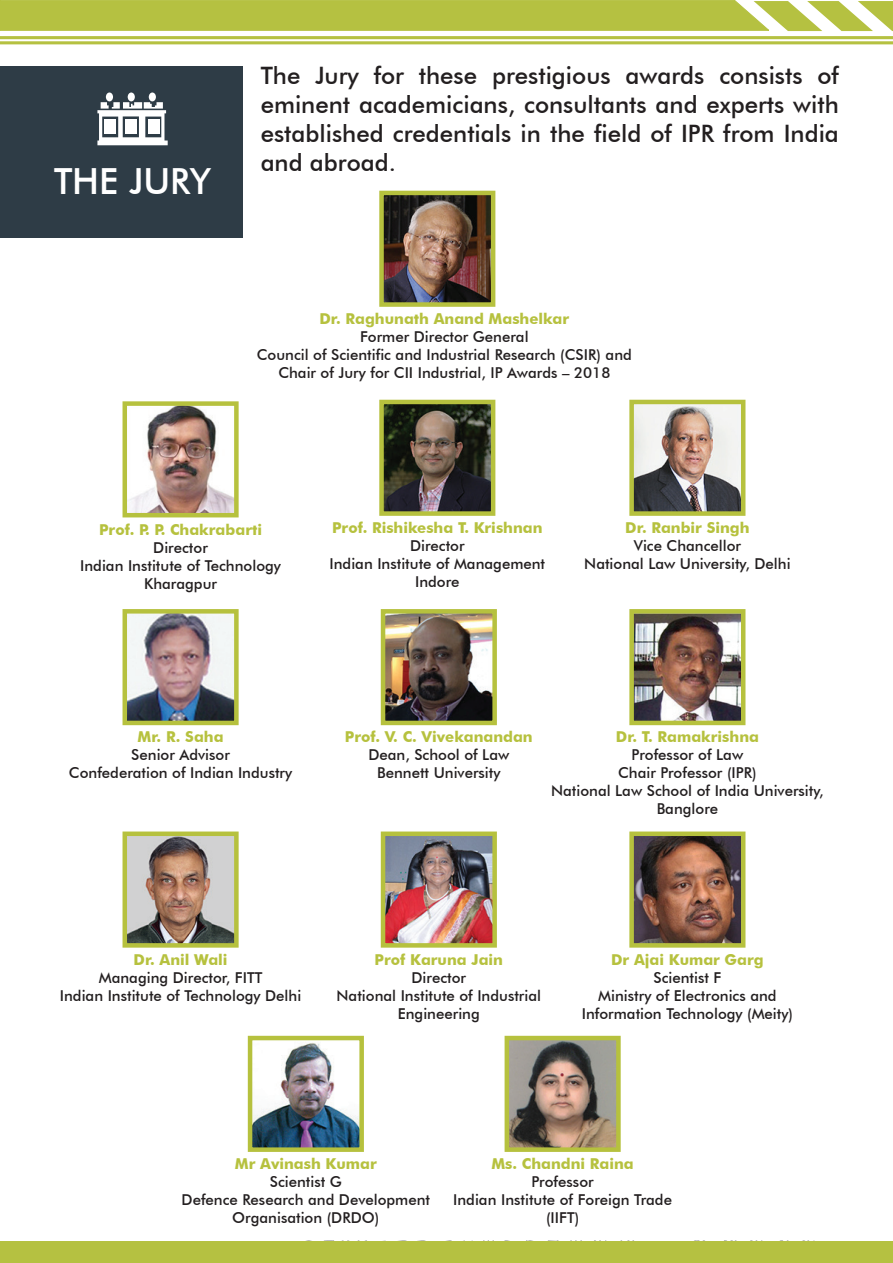
<style>
.page{position:relative;width:893px;height:1263px;background:#fff}
.page>*{position:absolute;margin:0;border:0;box-sizing:border-box;transform-origin:0 0}
.t1{font:500 36px "Futura BT";color:#fff}
.t2{font:500 24px/28.8px "Futura BT";color:#231f20;text-align:justify}
.t3{font:500 15px/18px "Futura BT";color:#231f20;text-align:center}
.t4{font:700 15px "Futura BT";color:#b6c13e}
</style>
<div class="page">
<svg style="left:0;top:0;width:893px;height:44px"></svg>
<div style="left:0;top:1241px;width:893px;height:22px;background:#b5c141"></div>
<div style="left:0;top:66px;width:243px;height:172px;background:#2e3c46"></div>
<svg style="left:97px;top:102px;width:71px;height:43px"></svg>
<div style="left:128px;top:92px;width:7px;height:9px;background:#fff;border-radius:50%"></div>
<div style="left:149px;top:92px;width:7px;height:9px;background:#fff;border-radius:50%"></div>
<div style="left:106px;top:92px;width:7px;height:9px;background:#fff;border-radius:50%"></div>
<div style="left:125px;top:120px;width:11px;height:14px;background:#fff"></div>
<img style="left:384px;top:196px;width:106px;height:106px">
<div style="left:379px;top:191px;width:116px;height:116px;border:4px solid #b6c13e"></div>
<img style="left:384px;top:405px;width:106px;height:106px">
<div style="left:379px;top:400px;width:116px;height:116px;border:4px solid #b6c13e"></div>
<img style="left:128px;top:614px;width:106px;height:106px">
<div style="left:123px;top:609px;width:116px;height:116px;border:4px solid #b6c13e"></div>
<img style="left:128px;top:836px;width:106px;height:107px">
<div style="left:123px;top:831px;width:116px;height:117px;border:4px solid #b6c13e"></div>
<img style="left:253px;top:1042px;width:106px;height:105px">
<div style="left:248px;top:1036px;width:116px;height:116px;border:4px solid #b6c13e"></div>
<img style="left:634px;top:405px;width:106px;height:106px">
<div style="left:629px;top:400px;width:116px;height:116px;border:4px solid #b6c13e"></div>
<img style="left:386px;top:614px;width:106px;height:106px">
<div style="left:381px;top:609px;width:116px;height:116px;border:4px solid #b6c13e"></div>
<img style="left:386px;top:836px;width:106px;height:107px">
<div style="left:381px;top:831px;width:116px;height:117px;border:4px solid #b6c13e"></div>
<img style="left:510px;top:1041px;width:106px;height:106px">
<div style="left:505px;top:1036px;width:116px;height:116px;border:4px solid #b6c13e"></div>
<img style="left:634px;top:614px;width:106px;height:106px">
<div style="left:629px;top:609px;width:116px;height:116px;border:4px solid #b6c13e"></div>
<img style="left:634px;top:836px;width:106px;height:107px">
<div style="left:629px;top:831px;width:116px;height:117px;border:4px solid #b6c13e"></div>
<img style="left:128px;top:406px;width:106px;height:106px">
<div style="left:123px;top:401px;width:116px;height:116px;border:4px solid #b6c13e"></div>
<svg style="left:142px;top:409px;width:8px;height:9px"></svg>
<svg style="left:142px;top:457px;width:8px;height:8px"></svg>
<svg style="left:142px;top:504px;width:8px;height:9px"></svg>
<svg style="left:142px;top:646px;width:8px;height:9px"></svg>
<h1 class="t1" style="left:54px;top:159px;width:159px">THE JURY</h1>
<h2 class="t2" style="left:261px;top:61px;width:580px">The Jury for these prestigious awards consists of eminent academicians, consultants and experts with established credentials in the field of IPR from India and abroad.</h2>
<p class="t4" style="left:319px;top:309px;width:251px">Dr. Raghunath Anand Mashelkar</p>
<p class="t3" style="left:257px;top:327px;width:377px">Former Director General<br>Council of Scientific and Industrial Research (CSIR) and<br>Chair of Jury for CII Industrial, IP Awards – 2018</p>
<p class="t4" style="left:99px;top:520px;width:164px">Prof. P. P. Chakrabarti</p>
<p class="t3" style="left:80px;top:538px;width:202px">Director<br>Indian Institute of Technology<br>Kharagpur</p>
<p class="t4" style="left:332px;top:518px;width:212px">Prof. Rishikesha T. Krishnan</p>
<p class="t3" style="left:329px;top:536px;width:217px">Director<br>Indian Institute of Management<br>Indore</p>
<p class="t4" style="left:625px;top:518px;width:126px">Dr. Ranbir Singh</p>
<p class="t3" style="left:584px;top:536px;width:208px">Vice Chancellor<br>National Law University, Delhi</p>
<p class="t4" style="left:138px;top:728px;width:88px">Mr. R. Saha</p>
<p class="t3" style="left:69px;top:746px;width:225px">Senior Advisor<br>Confederation of Indian Industry</p>
<p class="t4" style="left:345px;top:728px;width:189px">Prof. V. C. Vivekanandan</p>
<p class="t3" style="left:368px;top:746px;width:142px">Dean, School of Law<br>Bennett University</p>
<p class="t4" style="left:616px;top:728px;width:145px">Dr. T. Ramakrishna</p>
<p class="t3" style="left:551px;top:746px;width:274px">Professor of Law<br>Chair Professor (IPR)<br>National Law School of India University,<br>Banglore</p>
<p class="t4" style="left:134px;top:950px;width:96px">Dr. Anil Wali</p>
<p class="t3" style="left:60px;top:968px;width:243px">Managing Director, FITT<br>Indian Institute of Technology Delhi</p>
<p class="t4" style="left:375px;top:950px;width:130px">Prof Karuna Jain</p>
<p class="t3" style="left:337px;top:968px;width:206px">Director<br>N ational Institute of Industrial<br>Engineering</p>
<p class="t4" style="left:611px;top:950px;width:154px">Dr Ajai Kumar Garg</p>
<p class="t3" style="left:582px;top:968px;width:213px">Scientist F<br>Ministry of Electronics and<br>Information Technology (Meity)</p>
<p class="t4" style="left:235px;top:1154px;width:143px">Mr Avinash Kumar</p>
<p class="t3" style="left:182px;top:1172px;width:250px">Scientist G<br>Defence Research and Development<br>Organisation (DRDO)</p>
<p class="t4" style="left:491px;top:1154px;width:144px">Ms. Chandni Raina</p>
<p class="t3" style="left:453px;top:1172px;width:220px">Professor<br>Indian Institute of Foreign Trade (IIFT)</p>
</div>
